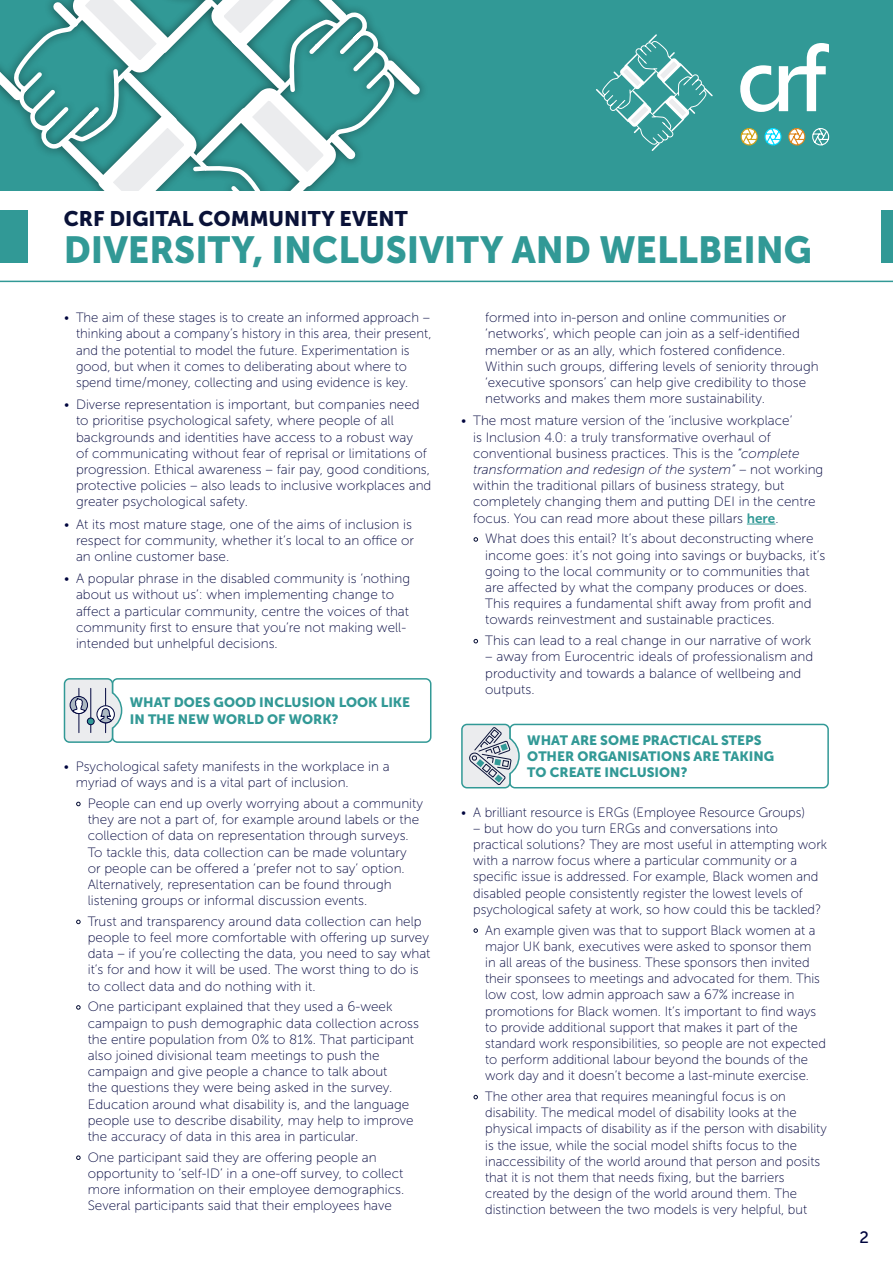
<style>
.page{position:relative;width:893px;height:1263px;background:#fff}
.page>*{position:absolute;margin:0;border:0;box-sizing:border-box;transform-origin:0 0}
.t1{font:37.5px "Museo Sans 900";color:#319996}
.t2{font:21px "Museo Sans 900";color:#0a1238}
.t3{font:16.5px "Museo Sans 500";color:#00053e}
.t4{font:13.5px/16.2px "Museo Sans 100";color:#00053e}
.t5{font:13.5px/16.2px "Museo Sans 900";color:#329996}
.s1{color:#0a1238}
.s2{font-style:italic}
.s3{font-family:"Museo Sans 700";color:#329996}
</style>
<div class="page">
<div style="left:0;top:0;width:893px;height:191px;background:#319996"></div>
<svg style="left:740px;top:43px;width:89px;height:69px"></svg>
<svg style="left:740px;top:128px;width:18px;height:18px"></svg>
<svg style="left:764px;top:128px;width:18px;height:18px"></svg>
<svg style="left:788px;top:128px;width:18px;height:18px"></svg>
<svg style="left:812px;top:128px;width:18px;height:18px"></svg>
<svg style="left:596px;top:34px;width:117px;height:117px"></svg>
<svg style="left:0;top:0;width:423px;height:179px"></svg>
<svg style="left:227px;top:76px;width:120px;height:115px"></svg>
<svg style="left:200px;top:0;width:121px;height:59px"></svg>
<svg style="left:61px;top:0;width:121px;height:84px"></svg>
<svg style="left:87px;top:102px;width:121px;height:89px"></svg>
<div style="left:0;top:210px;width:27px;height:53px;background:#319996"></div>
<div style="left:881px;top:210px;width:12px;height:53px;background:#319996"></div>
<hr style="left:0;top:281px;width:893px;height:1px;background:#319996">
<svg style="left:747px;top:524px;width:28px;height:1px"></svg>
<div style="left:112px;top:678px;width:319px;height:65px;border:2px solid #329996;border-radius:5px"></div>
<svg style="left:63px;top:678px;width:60px;height:65px;background:#c6d2d8"></svg>
<div style="left:509px;top:724px;width:320px;height:64px;border:2px solid #329996;border-radius:5px"></div>
<svg style="left:461px;top:723px;width:59px;height:66px;background:#bccbd0"></svg>
<h2 class="t2" style="left:64px;top:207px;width:345px">CRF DIGITAL COMMUNITY EVENT</h2>
<h1 class="t1" style="left:64px;top:228px;width:750px">DIVERSITY, INCLUSIVITY AND WELLBEING</h1>
<p class="t4" style="left:76px;top:310px;width:357px;text-indent:-12px">• The aim of these stages is to create an informed approach – thinking about a company’s history in this area, their present, and the potential to model the future. Experimentation is good, but when it comes to deliberating about where to spend time/money, collecting and using evidence is key.</p>
<p class="t4" style="left:76px;top:397px;width:357px;text-indent:-12px">• Diverse representation is important, but companies need to prioritise psychological safety, where people of all backgrounds and identities have access to a robust way<br>of communicating without fear of reprisal or limitations of progression. Ethical awareness – fair pay, good conditions, protective policies – also leads to inclusive workplaces and greater psychological safety.</p>
<p class="t4" style="left:76px;top:516px;width:340px;text-indent:-12px">• At its most mature stage, one of the aims of inclusion is respect for community, whether it’s local to an office or an online customer base.</p>
<p class="t4" style="left:76px;top:571px;width:336px;text-indent:-12px">• A popular phrase in the disabled community is ‘nothing about us without us’: when implementing change to affect a particular community, centre the voices of that community first to ensure that you’re not making well&shy;intended but unhelpful decisions.</p>
<p class="t5" style="left:130px;top:694px;width:282px">WHAT DOES GOOD INCLUSION LOOK LIKE<br>IN THE NEW WORLD OF WORK?</p>
<p class="t4" style="left:76px;top:758px;width:315px;text-indent:-12px">• Psychological safety manifests in the workplace in a myriad of ways and is a vital part of inclusion.</p>
<p class="t4" style="left:88px;top:795px;width:337px;text-indent:-12px"><span class="s1">•</span> People can end up overly worrying about a community they are not a part of, for example around labels or the collection of data on representation through surveys.<br>To tackle this, data collection can be made voluntary<br>or people can be offered a ‘prefer not to say’ option.<br>Alternatively, representation can be found through listening groups or informal discussion events.</p>
<p class="t4" style="left:88px;top:913px;width:344px;text-indent:-12px"><span class="s1">•</span> Trust and transparency around data collection can help people to feel more comfortable with offering up survey data – if you’re collecting the data, you need to say what it’s for and how it will be used. The worst thing to do is to collect data and do nothing with it.</p>
<p class="t4" style="left:88px;top:999px;width:333px;text-indent:-12px"><span class="s1">•</span> One participant explained that they used a 6-week campaign to push demographic data collection across the entire population from 0% to 81%. That participant also joined divisional team meetings to push the campaign and give people a chance to talk about<br>the questions they were being asked in the survey.<br>Education around what disability is, and the language people use to describe disability, may help to improve the accuracy of data in this area in particular.</p>
<p class="t4" style="left:88px;top:1149px;width:318px;text-indent:-12px"><span class="s1">•</span> One participant said they are offering people an opportunity to ‘self-ID’ in a one-off survey, to collect more information on their employee demographics.<br>Several participants said that their employees have</p>
<p class="t4" style="left:485px;top:310px;width:335px">formed into in-person and online communities or ‘networks’, which people can join as a self-identified member or as an ally, which fostered confidence.<br>Within such groups, differing levels of seniority through ‘executive sponsors’ can help give credibility to those networks and makes them more sustainability.</p>
<p class="t4" style="left:473px;top:413px;width:352px;text-indent:-12px">• The most mature version of the ‘inclusive workplace’<br>is Inclusion 4.0: a truly transformative overhaul of conventional business practices. This is the <span class="s2">“complete transformation and redesign of the system”</span> – not working within the traditional pillars of business strategy, but completely changing them and putting DEI in the centre focus. You can read more about these pillars <span class="s3">here</span>.</p>
<p class="t4" style="left:485px;top:531px;width:342px;text-indent:-12px"><span class="s1">•</span> What does this entail? It’s about deconstructing where income goes: it’s not going into savings or buybacks, it’s going to the local community or to communities that are affected by what the company produces or does.<br>This requires a fundamental shift away from profit and towards reinvestment and sustainable practices.</p>
<p class="t4" style="left:473px;top:632px;width:340px"><span class="s1">•</span> This can lead to a real change in our narrative of work</p>
<p class="t4" style="left:485px;top:649px;width:330px">– away from Eurocentric ideals of professionalism and productivity and towards a balance of wellbeing and outputs.</p>
<p class="t5" style="left:527px;top:732px;width:249px">WHAT ARE SOME PRACTICAL STEPS<br>OTHER ORGANISATIONS ARE TAKING<br>TO CREATE INCLUSION?</p>
<p class="t4" style="left:461px;top:804px;width:345px">• A brilliant resource is ERGs (Employee Resource Groups)</p>
<p class="t4" style="left:473px;top:820px;width:355px">– but how do you turn ERGs and conversations into practical solutions? They are most useful in attempting work with a narrow focus where a particular community or a specific issue is addressed. For example, Black women and disabled people consistently register the lowest levels of psychological safety at work, so how could this be tackled?</p>
<p class="t4" style="left:485px;top:922px;width:342px;text-indent:-12px"><span class="s1">•</span> An example given was that to support Black women at a major UK bank, executives were asked to sponsor them<br>in all areas of the business. These sponsors then invited their sponsees to meetings and advocated for them. This low cost, low admin approach saw a 67% increase in promotions for Black women. It’s important to find ways to provide additional support that makes it part of the standard work responsibilities, so people are not expected to perform additional labour beyond the bounds of the work day and it doesn’t become a last-minute exercise.</p>
<p class="t4" style="left:485px;top:1088px;width:343px;text-indent:-12px"><span class="s1">•</span> The other area that requires meaningful focus is on disability. The medical model of disability looks at the physical impacts of disability as if the person with disability is the issue, while the social model shifts focus to the inaccessibility of the world around that person and posits that it is not them that needs fixing, but the barriers created by the design of the world around them. The distinction between the two models is very helpful, but</p>
<p class="t3" style="left:859px;top:1229px;width:11px">2</p>
</div>
